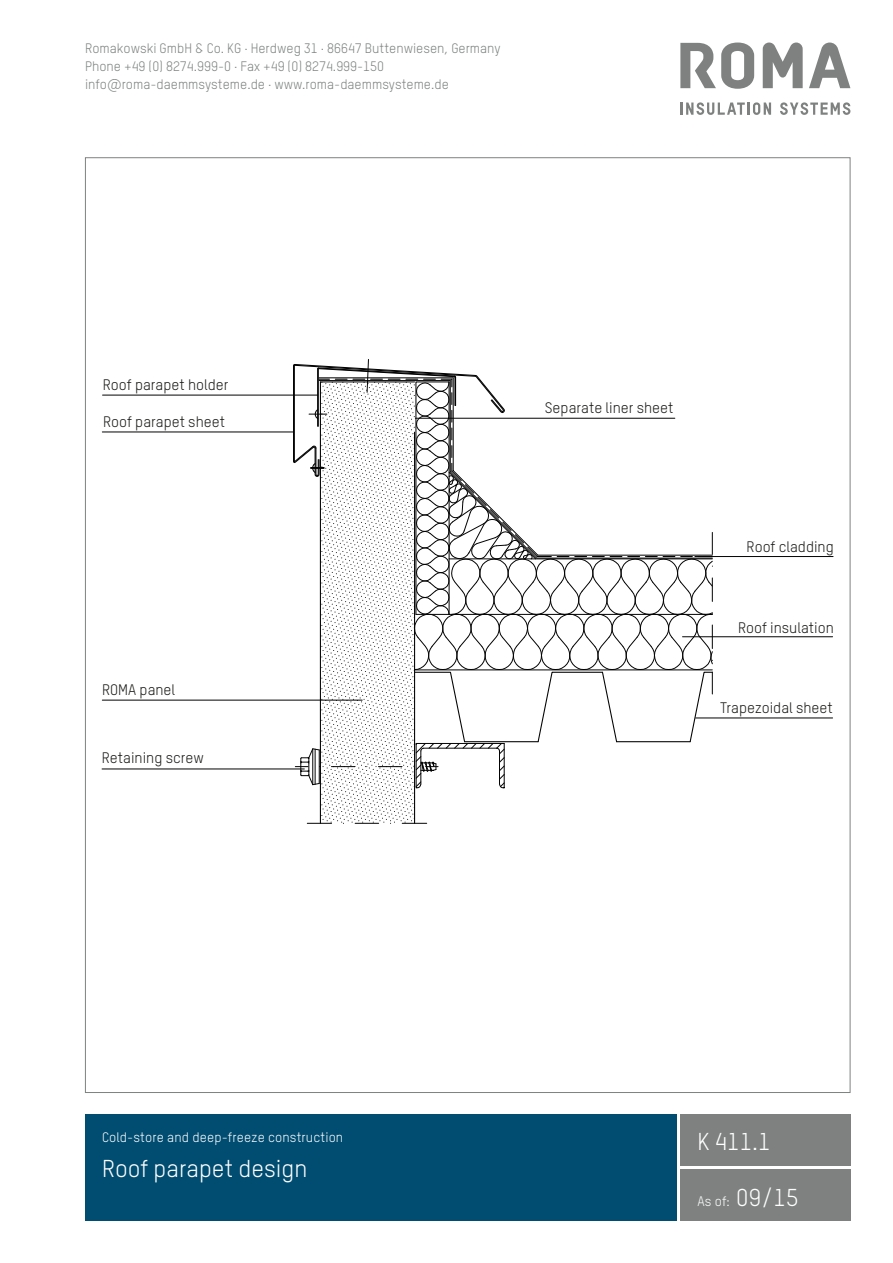
<style>
.page{position:relative;width:893px;height:1263px;background:#fff}
.page>*{position:absolute;margin:0;border:0;box-sizing:border-box;transform-origin:0 0}
.t1{font:24px "TSTARPRO";color:#fff}
.t2{font:15px "TSTARPRO";color:#1a1a18}
.t3{font:13.5px/18px "TSTARPRO";color:#7f8181}
.t4{font:13.5px "TSTARPRO";letter-spacing:.01em;color:#fff}
.s1{font-size:24px}
</style>
<div class="page">
<svg style="left:763px;top:43px;width:40px;height:45px"></svg>
<svg style="left:809px;top:43px;width:41px;height:45px"></svg>
<svg style="left:680px;top:43px;width:74px;height:46px"></svg>
<svg style="left:680px;top:102px;width:91px;height:13px"></svg>
<svg style="left:780px;top:102px;width:70px;height:13px"></svg>
<div style="left:85px;top:1114px;width:591px;height:106px;background:#004d71"></div>
<div style="left:680px;top:1114px;width:170px;height:51px;background:#7f8181"></div>
<div style="left:680px;top:1169px;width:170px;height:51px;background:#7f8181"></div>
<svg style="left:292px;top:363px;width:421px;height:461px"></svg>
<hr style="left:102px;top:700px;width:260px;height:1px;background:#030304">
<hr style="left:103px;top:395px;width:215px;height:1px;background:#030304">
<hr style="left:102px;top:432px;width:192px;height:1px;background:#030304">
<hr style="left:695px;top:556px;width:138px;height:1px;background:#030304">
<hr style="left:682px;top:636px;width:151px;height:1px;background:#030304">
<hr style="left:696px;top:718px;width:137px;height:1px;background:#030304">
<hr style="left:102px;top:769px;width:202px;height:1px;background:#030304">
<hr style="left:415px;top:418px;width:260px;height:1px;background:#030304">
<p class="t3" style="left:85px;top:39px;width:417px">Romakowski GmbH &amp; Co. KG · Herdweg 31 · 86647 Buttenwiesen, Germany<br>Phone +49 (0) 8274.999-0 · Fax +49 (0) 8274.999-150 info@roma-daemmsysteme.de · www.roma-daemmsysteme.de</p>
<p class="t2" style="left:103px;top:375px;width:127px">Roof parapet holder</p>
<p class="t2" style="left:103px;top:412px;width:124px">Roof parapet sheet</p>
<p class="t2" style="left:102px;top:680px;width:75px">ROMA panel</p>
<p class="t2" style="left:102px;top:748px;width:104px">Retaining screw</p>
<p class="t2" style="left:545px;top:397px;width:130px">Separate liner sheet</p>
<p class="t2" style="left:747px;top:536px;width:89px">Roof cladding</p>
<p class="t2" style="left:738px;top:618px;width:97px">Roof insulation</p>
<p class="t2" style="left:720px;top:697px;width:114px">Trapezoidal sheet</p>
<p class="t4" style="left:102px;top:1128px;width:243px">Cold-store and deep-freeze construction</p>
<h1 class="t1" style="left:102px;top:1152px;width:207px">Roof parapet design</h1>
<h1 class="t1" style="left:697px;top:1125px;width:75px">K 411.1</h1>
<p class="t4" style="left:697px;top:1192px;width:103px">As of: <span class="s1">09/15</span></p>
</div>
